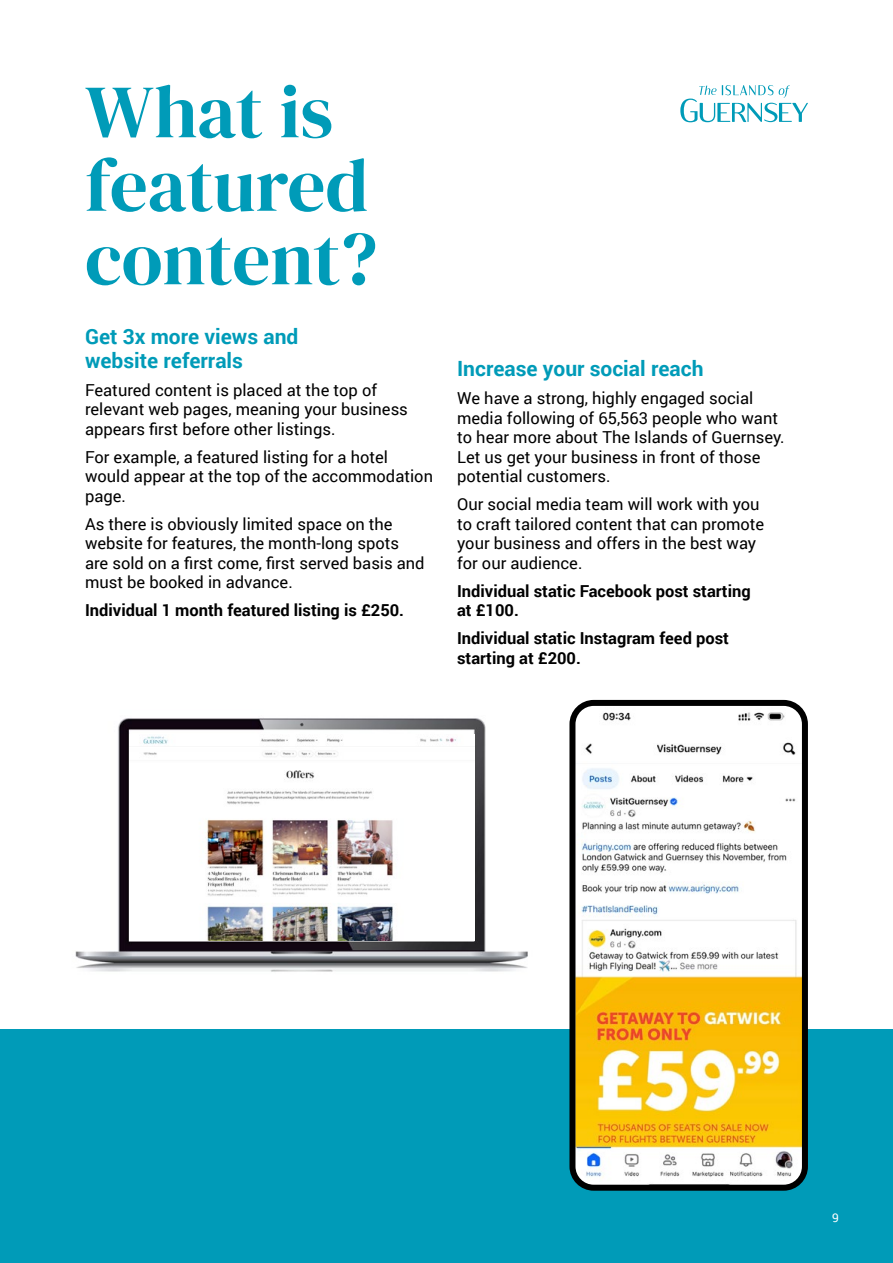
<style>
.page{position:relative;width:893px;height:1263px;background:#fff}
.page>*{position:absolute;margin:0;border:0;box-sizing:border-box;transform-origin:0 0}
.t1{font:75px/73.5px "DM Serif Display";letter-spacing:-.005em;color:#009bb8}
.t2{font:700 21px/24px "Roboto";color:#009bb8}
.t3{font:16.5px/19.5px "Roboto";color:#000}
.t4{font:700 16.5px/19.5px "Roboto";color:#000}
.t5{font:12px "Roboto";color:#fff}
</style>
<div class="page">
<div style="left:0;top:1029px;width:893px;height:234px;background:#009bb8"></div>
<svg style="left:680px;top:85px;width:128px;height:37px"></svg>
<img style="left:576px;top:707px;width:225px;height:477px">
<div style="left:569px;top:700px;width:239px;height:491px;border:6px solid #000;border-radius:21px"></div>
<img style="left:75px;top:718px;width:453px;height:254px">
<img style="left:129px;top:735px;width:345px;height:206px">
<h1 class="t1" style="left:85px;top:76px;width:294px">What is featured content?</h1>
<p class="t2" style="left:85px;top:323px;width:215px">Get 3x more views and website referrals</p>
<p class="t3" style="left:85px;top:379px;width:324px">Featured content is placed at the top of relevant web pages, meaning your business appears first before other listings.</p>
<p class="t3" style="left:85px;top:446px;width:349px">For example, a featured listing for a hotel would appear at the top of the accommodation page.</p>
<p class="t3" style="left:85px;top:513px;width:341px">As there is obviously limited space on the website for features, the month-long spots are sold on a first come, first served basis and must be booked in advance.</p>
<p class="t4" style="left:85px;top:600px;width:321px">Individual 1 month featured listing is £250.</p>
<p class="t2" style="left:457px;top:356px;width:248px">Increase your social reach</p>
<p class="t3" style="left:457px;top:388px;width:329px">We have a strong, highly engaged social media following of 65,563 people who want to hear more about The Islands of Guernsey.<br>Let us get your business in front of those potential customers.</p>
<p class="t3" style="left:457px;top:494px;width:309px">Our social media team will work with you to craft tailored content that can promote your business and offers in the best way for our audience.</p>
<p class="t4" style="left:457px;top:580px;width:295px">Individual static Facebook post starting at £100.</p>
<p class="t4" style="left:457px;top:628px;width:273px">Individual static Instagram feed post starting at £200.</p>
<p class="t5" style="left:832px;top:1209px;width:8px">9</p>
</div>
